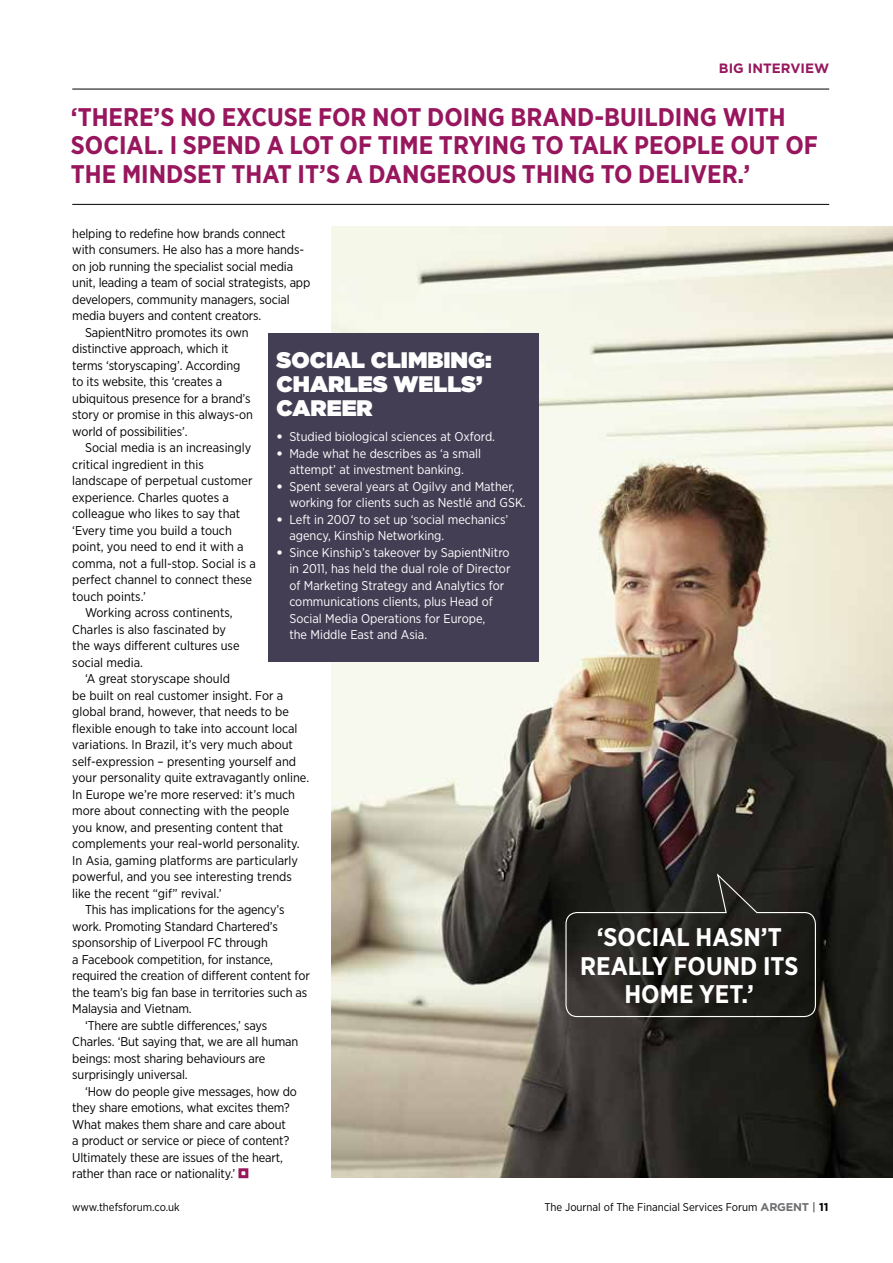
<style>
.page{position:relative;width:893px;height:1263px;background:#fff}
.page>*{position:absolute;margin:0;border:0;box-sizing:border-box;transform-origin:0 0}
.t1{font:700 25.5px "Gotham Narrow";letter-spacing:.335em;color:#98165d}
.t2{font:700 25.5px "Gotham Narrow";color:#fff}
.t3{font:900 22.5px "Gotham";color:#fff}
.t4{font:700 13.5px "Gotham";color:#98165d}
.t5{font:12.75px "Gotham Narrow";letter-spacing:-.01em;color:#000}
.t6{font:12.75px/16.5px "Gotham Narrow";color:#fff}
.t7{font:11.25px "Gotham Narrow";color:#000}
.s1{font-family:"Gotham";font-weight:900}
.s2{font-family:"Gotham";font-weight:700;color:#6d6e71}
.s3{font-family:"Gotham";font-weight:700}
</style>
<div class="page">
<hr style="left:72px;top:89px;width:757px;height:1px;background:#000">
<hr style="left:72px;top:204px;width:757px;height:1px;background:#000">
<img style="left:332px;top:227px;width:561px;height:951px">
<div style="left:238px;top:1168px;width:10px;height:10px;border:3px solid #98165d"></div>
<div style="left:268px;top:333px;width:270px;height:329px;background:#443e54"></div>
<svg style="left:565px;top:872px;width:251px;height:146px;background:#272722"></svg>
<p class="t4" style="left:719px;top:60px;width:112px">BIG I NTERVI EW</p>
<h1 class="t1" style="left:71px;top:101px;width:37px">‘THERE</h1>
<h1 class="t1" style="left:154px;top:101px;width:84px">’SNO EXCUSE</h1>
<h1 class="t1" style="left:318px;top:101px;width:17px">FOR</h1>
<h1 class="t1" style="left:372px;top:101px;width:17px">NOT</h1>
<h1 class="t1" style="left:427px;top:101px;width:16px">DOING</h1>
<h1 class="t1" style="left:511px;top:101px;width:18px">BRAND</h1>
<h1 class="t1" style="left:594px;top:101px;width:25px">-BUILDING</h1>
<h1 class="t1" style="left:723px;top:101px;width:17px">WITH</h1>
<h1 class="t1" style="left:71px;top:129px;width:16px">SOCIAL</h1>
<h1 class="t1" style="left:157px;top:129px;width:43px">. I SPEND</h1>
<h1 class="t1" style="left:267px;top:129px;width:38px">A LOT</h1>
<h1 class="t1" style="left:340px;top:129px;width:53px">OF TIME</h1>
<h1 class="t1" style="left:439px;top:129px;width:16px">TRYING</h1>
<h1 class="t1" style="left:532px;top:129px;width:54px">TO TALK</h1>
<h1 class="t1" style="left:634px;top:129px;width:16px">PEOPLE</h1>
<h1 class="t1" style="left:730px;top:129px;width:17px">OUT</h1>
<h1 class="t1" style="left:785px;top:129px;width:17px">OF</h1>
<h1 class="t1" style="left:71px;top:158px;width:16px">THE</h1>
<h1 class="t1" style="left:122px;top:158px;width:16px">MINDSET</h1>
<h1 class="t1" style="left:231px;top:158px;width:16px">THAT</h1>
<h1 class="t1" style="left:298px;top:158px;width:89px">IT’SADANGEROUS</h1>
<h1 class="t1" style="left:522px;top:158px;width:16px">THING</h1>
<h1 class="t1" style="left:601px;top:158px;width:53px">TO DELIVER</h1>
<h1 class="t1" style="left:738px;top:158px;width:14px">.’</h1>
<p class="t5" style="left:72px;top:225px;width:215px">helping to redefine how brands connect</p>
<p class="t5" style="left:72px;top:242px;width:233px">with consumers. He also has a more hands-</p>
<p class="t5" style="left:72px;top:258px;width:222px">on job running the specialist social media</p>
<p class="t5" style="left:72px;top:275px;width:240px">unit, leading a team of social strategists, app</p>
<p class="t5" style="left:72px;top:291px;width:219px">developers, community managers, social</p>
<p class="t5" style="left:72px;top:308px;width:191px">media buyers and content creators.</p>
<p class="t5" style="left:85px;top:324px;width:165px">SapientNitro promotes its own</p>
<p class="t5" style="left:72px;top:341px;width:158px">distinctive approach, which it</p>
<p class="t5" style="left:72px;top:357px;width:170px">terms ‘storyscaping’. According</p>
<p class="t5" style="left:72px;top:374px;width:151px">to its website, this ‘creates a</p>
<p class="t5" style="left:72px;top:390px;width:180px">ubiquitous presence for a brand’s</p>
<p class="t5" style="left:72px;top:407px;width:182px">story or promise in this always-on</p>
<p class="t5" style="left:72px;top:423px;width:117px">world of possibilities’.</p>
<p class="t5" style="left:85px;top:440px;width:168px">Social media is an increasingly</p>
<p class="t5" style="left:72px;top:456px;width:133px">critical ingredient in this</p>
<p class="t5" style="left:72px;top:473px;width:182px">landscape of perpetual customer</p>
<p class="t5" style="left:72px;top:489px;width:158px">experience. Charles quotes a</p>
<p class="t5" style="left:72px;top:506px;width:170px">colleague who likes to say that</p>
<p class="t5" style="left:72px;top:522px;width:161px">‘Every time you build a touch</p>
<p class="t5" style="left:72px;top:539px;width:173px">point, you need to end it with a</p>
<p class="t5" style="left:72px;top:555px;width:185px">comma, not a full-stop. Social is a</p>
<p class="t5" style="left:72px;top:572px;width:181px">perfect channel to connect these</p>
<p class="t5" style="left:72px;top:588px;width:75px">touch points.’</p>
<p class="t5" style="left:85px;top:605px;width:149px">Working across continents,</p>
<p class="t5" style="left:72px;top:621px;width:155px">Charles is also fascinated by</p>
<p class="t5" style="left:72px;top:638px;width:169px">the ways different cultures use</p>
<p class="t5" style="left:72px;top:654px;width:72px">social media.</p>
<p class="t5" style="left:85px;top:671px;width:146px">‘A great storyscape should</p>
<p class="t5" style="left:72px;top:687px;width:213px">be built on real customer insight. For a</p>
<p class="t5" style="left:72px;top:704px;width:218px">global brand, however, that needs to be</p>
<p class="t5" style="left:72px;top:720px;width:227px">flexible enough to take into account local</p>
<p class="t5" style="left:72px;top:737px;width:222px">variations. In Brazil, it’s very much about</p>
<p class="t5" style="left:72px;top:753px;width:225px">self-expression – presenting yourself and</p>
<p class="t5" style="left:72px;top:770px;width:238px">your personality quite extravagantly online.</p>
<p class="t5" style="left:72px;top:786px;width:224px">In Europe we’re more reserved: it’s much</p>
<p class="t5" style="left:72px;top:803px;width:219px">more about connecting with the people</p>
<p class="t5" style="left:72px;top:819px;width:212px">you know, and presenting content that</p>
<p class="t5" style="left:72px;top:836px;width:229px">complements your real-world personality.</p>
<p class="t5" style="left:72px;top:852px;width:227px">In Asia, gaming platforms are particularly</p>
<p class="t5" style="left:72px;top:869px;width:221px">powerful, and you see interesting trends</p>
<p class="t5" style="left:72px;top:885px;width:151px">like the recent “gif” revival.’</p>
<p class="t5" style="left:85px;top:902px;width:201px">This has implications for the agency’s</p>
<p class="t5" style="left:72px;top:918px;width:207px">work. Promoting Standard Chartered’s</p>
<p class="t5" style="left:72px;top:935px;width:197px">sponsorship of Liverpool FC through</p>
<p class="t5" style="left:72px;top:951px;width:202px">a Facebook competition, for instance,</p>
<p class="t5" style="left:72px;top:968px;width:239px">required the creation of different content for</p>
<p class="t5" style="left:72px;top:984px;width:237px">the team’s big fan base in territories such as</p>
<p class="t5" style="left:72px;top:1001px;width:121px">Malaysia and Vietnam.</p>
<p class="t5" style="left:85px;top:1017px;width:184px">‘There are subtle differences,’ says</p>
<p class="t5" style="left:72px;top:1034px;width:228px">Charles. ‘But saying that, we are all human</p>
<p class="t5" style="left:72px;top:1050px;width:195px">beings: most sharing behaviours are</p>
<p class="t5" style="left:72px;top:1067px;width:117px">surprisingly universal.</p>
<p class="t5" style="left:85px;top:1083px;width:213px">‘How do people give messages, how do</p>
<p class="t5" style="left:72px;top:1100px;width:219px">they share emotions, what excites them?</p>
<p class="t5" style="left:72px;top:1116px;width:215px">What makes them share and care about</p>
<p class="t5" style="left:72px;top:1133px;width:219px">a product or service or piece of content?</p>
<p class="t5" style="left:72px;top:1149px;width:212px">Ultimately these are issues of the heart,</p>
<p class="t5" style="left:72px;top:1166px;width:165px">rather than race or nationality.’</p>
<h2 class="t3" style="left:277px;top:347px;width:31px">SOCIAL</h2>
<h2 class="t3" style="left:371px;top:347px;width:16px">CLIMBING</h2>
<h2 class="t3" style="left:485px;top:347px;width:8px">:</h2>
<h2 class="t3" style="left:277px;top:371px;width:50px">CHARLES</h2>
<h2 class="t3" style="left:394px;top:371px;width:41px">WELLS</h2>
<h2 class="t3" style="left:476px;top:371px;width:8px">’</h2>
<h2 class="t3" style="left:277px;top:395px;width:17px">CAREER</h2>
<p class="t6" style="left:277px;top:428px;width:220px"><span class="s1">•</span> Studied biological sciences at Oxford.</p>
<p class="t6" style="left:277px;top:445px;width:206px;text-align:center"><span class="s1">•</span> Made what he describes as ‘a small attempt’ at investment banking.</p>
<p class="t6" style="left:289px;top:478px;width:238px;text-indent:-13px"><span class="s1">•</span> Spent several years at Ogilvy and Mather, working for clients such as Nestlé and GSK.</p>
<p class="t6" style="left:289px;top:511px;width:221px;text-indent:-13px"><span class="s1">•</span> Left in 2007 to set up ‘social mechanics’ agency, Kinship Networking.</p>
<p class="t6" style="left:289px;top:544px;width:223px;text-indent:-13px"><span class="s1">•</span> Since Kinship’s takeover by SapientNitro in 2011, has held the dual role of Director of Marketing Strategy and Analytics for communications clients, plus Head of Social Media Operations for Europe,<br>the Middle East and Asia.</p>
<h1 class="t2" style="left:597px;top:921px;width:36px">‘SOCIAL</h1>
<h1 class="t2" style="left:696px;top:921px;width:17px">HASN</h1>
<h1 class="t2" style="left:761px;top:921px;width:18px">’T</h1>
<h1 class="t2" style="left:580px;top:949px;width:16px">REALLY</h1>
<h1 class="t2" style="left:673px;top:949px;width:18px">FOUND</h1>
<h1 class="t2" style="left:763px;top:949px;width:12px">ITS</h1>
<h1 class="t2" style="left:624px;top:978px;width:18px">HOME</h1>
<h1 class="t2" style="left:699px;top:978px;width:56px">YET.’</h1>
<p class="t7" style="left:72px;top:1200px;width:109px">www.thefsforum.co.uk</p>
<p class="t7" style="left:544px;top:1200px;width:286px">The Journal of The Financial Services Forum <span class="s2">ARGENT</span> | <span class="s3">11</span></p>
</div>
